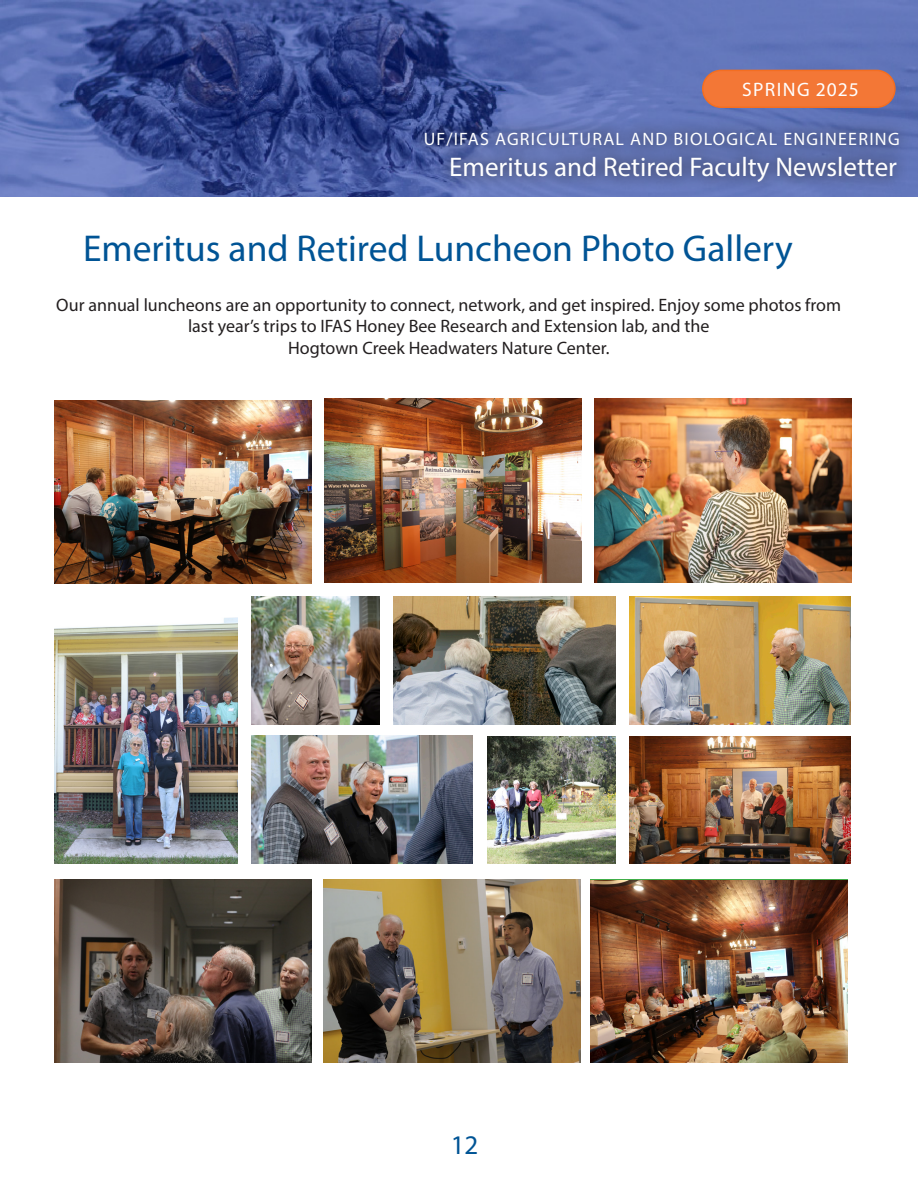
<style>
.page{position:relative;width:918px;height:1188px;background:#fff}
.page>*{position:absolute;margin:0;border:0;box-sizing:border-box;transform-origin:0 0}
.t1{font:37.5px "Myriad Pro";color:#005495}
.t2{font:27px "Myriad Pro";color:#fff}
.t3{font:27px "Myriad Pro";color:#005495}
.t4{font:19.5px "Myriad Pro";letter-spacing:.07em;color:#fff}
.t5{font:18px/21.6px "Myriad Pro";color:#231f20;text-align:center}
.t6{font:18px "Myriad Pro";letter-spacing:.07em;color:#fff}
</style>
<div class="page">
<img style="left:0;top:0;width:918px;height:197px">
<div style="left:703px;top:70px;width:192px;height:37px;background:#f37736;border-radius:18px"></div>
<div style="left:702px;top:70px;width:194px;height:38px;border:2px solid #f36e21;border-radius:18px"></div>
<svg style="left:411px;top:118px;width:502px;height:77px;background:#596aa7"></svg>
<img style="left:54px;top:617px;width:184px;height:246px">
<img style="left:394px;top:596px;width:221px;height:128px">
<img style="left:629px;top:596px;width:221px;height:128px">
<img style="left:629px;top:736px;width:221px;height:128px">
<img style="left:252px;top:735px;width:221px;height:128px">
<img style="left:252px;top:596px;width:128px;height:128px">
<img style="left:487px;top:736px;width:128px;height:128px">
<img style="left:54px;top:400px;width:257px;height:184px">
<img style="left:324px;top:399px;width:257px;height:183px">
<img style="left:594px;top:399px;width:257px;height:183px">
<img style="left:54px;top:879px;width:257px;height:184px">
<img style="left:591px;top:880px;width:257px;height:183px">
<img style="left:323px;top:879px;width:257px;height:184px">
<p class="t4" style="left:742px;top:77px;width:118px">SPRING 2025</p>
<p class="t6" style="left:424px;top:128px;width:477px">UF/IFAS AGRICULTURAL AND BIOLOGICAL ENGINEERING</p>
<h2 class="t2" style="left:449px;top:150px;width:449px">Emeritus and Retired Faculty Newsletter</h2>
<p class="t1" style="left:83px;top:226px;width:711px">Emeritus and Retired Luncheon Photo Gallery</p>
<p class="t5" style="left:56px;top:293px;width:786px">Our annual luncheons are an opportunity to connect, network, and get inspired. Enjoy some photos from last year’s trips to IFAS Honey Bee Research and Extension lab, and the</p>
<p class="t5" style="left:288px;top:337px;width:323px">Hogtown Creek Headwaters Nature Center.</p>
<h2 class="t3" style="left:451px;top:1129px;width:29px">12</h2>
</div>
